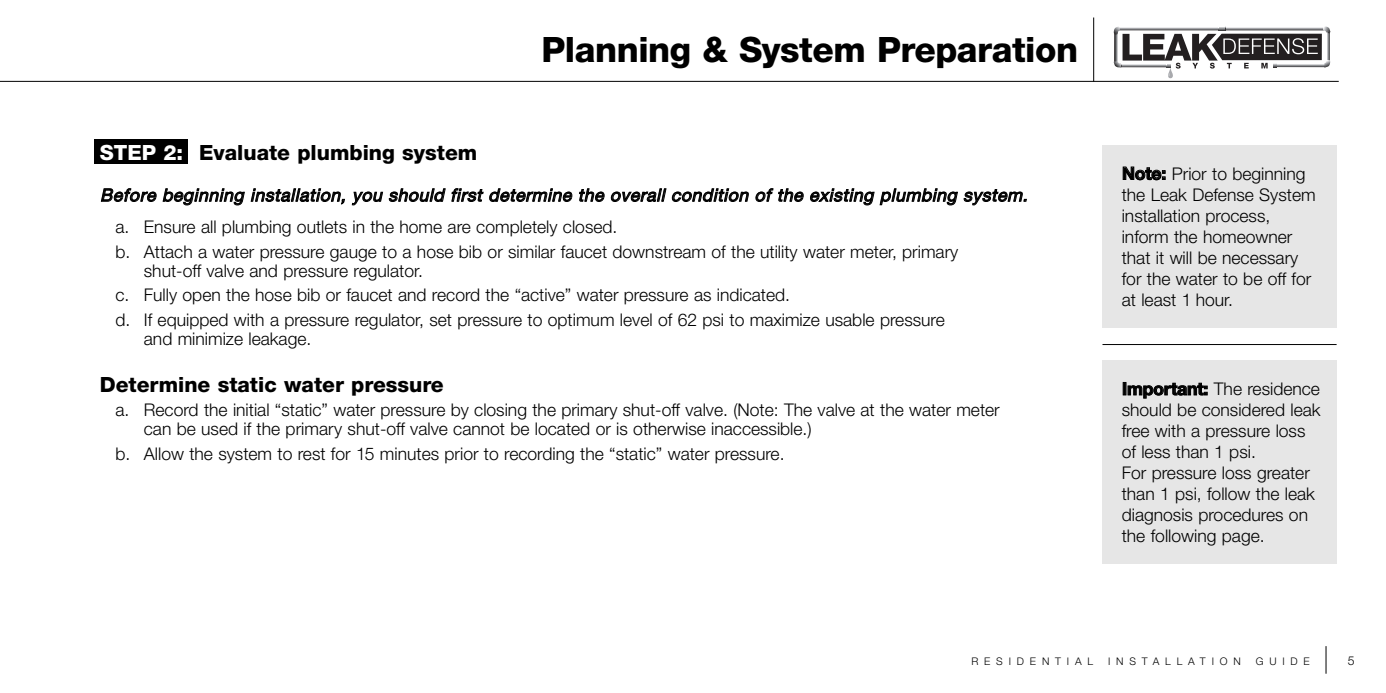
<style>
.page{position:relative;width:1386px;height:693px;background:#fff}
.page>*{position:absolute;margin:0;border:0;box-sizing:border-box;transform-origin:0 0}
.t1{font:800 35px "Helvetica Neue";letter-spacing:-.015em;color:#000}
.t2{font:800 21px "Helvetica Neue";color:#000}
.t3{font:300 17.5px/21px "Helvetica Neue";color:#000}
.t4{font:italic 17.5px "Helvetica Neue";letter-spacing:.035em;color:#000}
.t5{font:300 12.25px "Helvetica Neue";color:#000}
.t6{font:300 10.5px "Helvetica Neue";letter-spacing:.555em;color:#000}
.s1{color:#fff}
.s2{font-weight:700}
</style>
<div class="page">
<svg style="left:1326px;top:646px;width:1px;height:28px"></svg>
<hr style="left:1093px;top:18px;width:1px;height:64px;background:#000">
<hr style="left:0;top:81px;width:1339px;height:1px;background:#000">
<svg style="left:1114px;top:26px;width:216px;height:52px"></svg>
<div style="left:94px;top:140px;width:94px;height:24px;background:#000"></div>
<div style="left:1102px;top:145px;width:235px;height:183px;background:#e6e6e6"></div>
<div style="left:1102px;top:361px;width:235px;height:203px;background:#e6e6e6"></div>
<hr style="left:1102px;top:344px;width:235px;height:1px;background:#000">
<h1 class="t1" style="left:541px;top:37px;width:538px">Planning &amp; System Preparation</h1>
<p class="t2" style="left:100px;top:145px;width:379px"><span class="s1">STEP 2:</span> Evaluate plumbing system</p>
<p class="t4" style="left:100px;top:189px;width:932px">Before beginning installation, you should first determine the overall condition of the existing plumbing system.</p>
<p class="t3" style="left:116px;top:216px;width:844px;line-height:24.5px">a. Ensure all plumbing outlets in the home are completely closed.<br>b. Attach a water pressure gauge to a hose bib or similar faucet downstream of the utility water meter, primary</p>
<p class="t3" style="left:116px;top:260px;width:831px;line-height:24.5px;text-indent:28px">shut-off valve and pressure regulator.<br>c. Fully open the hose bib or faucet and record the “active” water pressure as indicated.<br>d. If equipped with a pressure regulator, set pressure to optimum level of 62 psi to maximize usable pressure</p>
<p class="t3" style="left:144px;top:330px;width:169px">and minimize leakage.</p>
<p class="t2" style="left:100px;top:377px;width:346px">Determine static water pressure</p>
<p class="t3" style="left:144px;top:402px;width:857px;line-height:19.2px;text-indent:-28px">a. Record the initial “static” water pressure by closing the primary shut-off valve. (Note: The valve at the water meter can be used if the primary shut-off valve cannot be located or is otherwise inaccessible.)</p>
<p class="t3" style="left:116px;top:445px;width:671px">b. Allow the system to rest for 15 minutes prior to recording the “static” water pressure.</p>
<p class="t3" style="left:1122px;top:165px;width:195px"><span class="s2">Note:</span> Prior to beginning the Leak Defense System installation process, inform the homeowner that it will be necessary for the water to be off for at least 1 hour.</p>
<p class="t3" style="left:1122px;top:380px;width:200px"><span class="s2">Important:</span> The residence should be considered leak free with a pressure loss of less than 1 psi.<br>For pressure loss greater than 1 psi, follow the leak diagnosis procedures on the following page.</p>
<p class="t6" style="left:971px;top:657px;width:123px">RESIDENTIAL</p>
<p class="t6" style="left:1108px;top:657px;width:134px">INSTALLATION</p>
<p class="t6" style="left:1256px;top:657px;width:56px">GUIDE</p>
<p class="t5" style="left:1348px;top:656px;width:8px">5</p>
</div>
